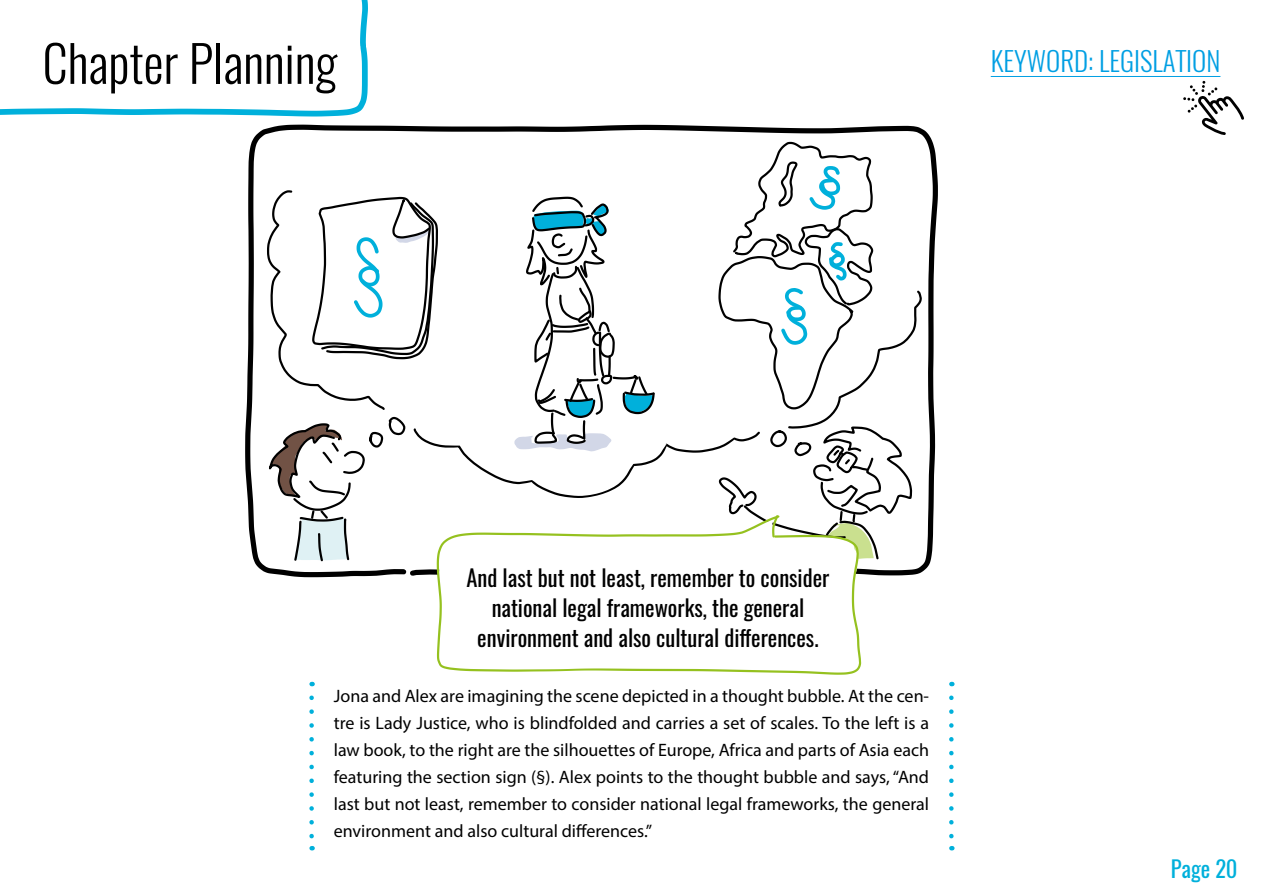
<style>
.page{position:relative;width:1263px;height:893px;background:#fff}
.page>*{position:absolute;margin:0;border:0;box-sizing:border-box;transform-origin:0 0}
.Kapitel{font:300 50.4px "Oswald";color:#000}
.Stichwort{font:300 27px "Oswald";color:#009fe3}
.t1{font:22.5px/30px "Oswald";color:#000;text-align:center}
.t2{font:22.5px "Oswald";color:#00b0db}
.Text{font:18px/27px "Myriad Pro";color:#000;text-align:justify}
</style>
<div class="page">
<svg style="left:0;top:0;width:368px;height:117px"></svg>
<svg style="left:1183px;top:81px;width:61px;height:54px"></svg>
<hr style="left:991px;top:76px;width:229px;height:1px;background:#009fe3">
<svg style="left:309px;top:723px;width:5px;height:127px"></svg>
<svg style="left:949px;top:698px;width:5px;height:152px"></svg>
<svg style="left:245px;top:124px;width:693px;height:590px"></svg>
<svg style="left:266px;top:140px;width:657px;height:424px"></svg>
<svg style="left:437px;top:515px;width:424px;height:160px"></svg>
<h1 class="Kapitel" style="left:43px;top:30px;width:296px">Chapter Planning</h1>
<h2 class="Stichwort" style="left:991px;top:43px;width:231px">KEYWORD: LEGISLATION</h2>
<p class="t1" style="left:467px;top:563px;width:364px">And last but not least, remember to consider national legal frameworks, the general environment and also cultural differences.</p>
<p class="Text" style="left:334px;top:682px;width:597px">Jona and Alex are imagining the scene depicted in a thought bubble. At the cen&shy;tre is Lady Justice, who is blindfolded and carries a set of scales. To the left is a law book, to the right are the silhouettes of Europe, Africa and parts of Asia each featuring the section sign (§). Alex points to the thought bubble and says, “And last but not least, remember to consider national legal frameworks, the general environment and also cultural differences.”</p>
<p class="t2" style="left:1171px;top:854px;width:68px">Page 20</p>
</div>
